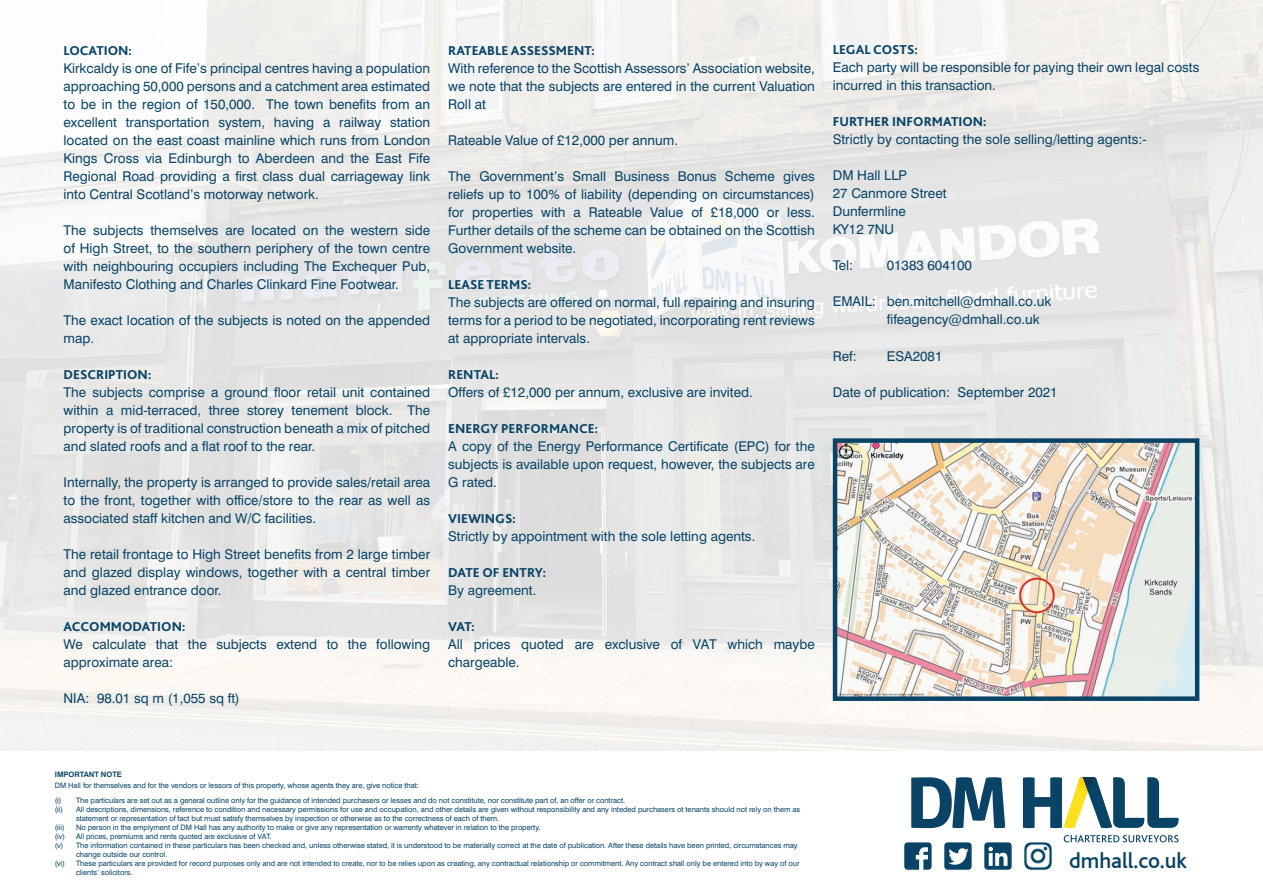
<style>
.page{position:relative;width:1263px;height:893px;background:#fff}
.page>*{position:absolute;margin:0;border:0;box-sizing:border-box;transform-origin:0 0}
.t1{font:500 22.5px "Bliss";color:#094466}
.t2{font:13.5px/18px "Swiss 721 BT";color:#094466;text-align:justify}
.t3{font:800 13.5px "Bliss 2";color:#094466}
.t4{font:7.5px/9px "Swiss 721 BT";letter-spacing:-.005em;color:#094466}
.t5{font:700 7.5px "Swiss 721 BT";letter-spacing:-.005em;color:#094466}
</style>
<div class="page">
<img style="left:0;top:0;width:1263px;height:750px">
<svg style="left:904px;top:842px;width:27px;height:28px"></svg>
<div style="left:944px;top:842px;width:28px;height:28px;background:#094466;border-radius:3px"></div>
<svg style="left:948px;top:848px;width:20px;height:17px"></svg>
<div style="left:984px;top:842px;width:28px;height:28px;background:#094466;border-radius:3px"></div>
<svg style="left:988px;top:847px;width:19px;height:19px"></svg>
<img style="left:1024px;top:842px;width:28px;height:28px">
<svg style="left:911px;top:777px;width:94px;height:51px"></svg>
<svg style="left:1064px;top:835px;width:114px;height:7px"></svg>
<svg style="left:1023px;top:777px;width:155px;height:51px"></svg>
<img style="left:838px;top:443px;width:356px;height:253px">
<div style="left:833px;top:438px;width:366px;height:263px;border:4px solid #094466"></div>
<p class="t3" style="left:64px;top:42px;width:70px">LOCATION:</p>
<p class="t2" style="left:64px;top:59px;width:368px">Kirkcaldy is one of Fife’s principal centres having a population approaching 50,000 persons and a catchment area estimated to be in the region of 150,000. The town benefits from an excellent transportation system, having a railway station located on the east coast mainline which runs from London Kings Cross via Edinburgh to Aberdeen and the East Fife Regional Road providing a first class dual carriageway link into Central Scotland’s motorway network.</p>
<p class="t2" style="left:64px;top:221px;width:368px">The subjects themselves are located on the western side of High Street, to the southern periphery of the town centre with neighbouring occupiers including The Exchequer Pub, Manifesto Clothing and Charles Clinkard Fine Footwear.</p>
<p class="t2" style="left:64px;top:311px;width:368px">The exact location of the subjects is noted on the appended map.</p>
<p class="t3" style="left:64px;top:366px;width:89px">DESCRIPTION:</p>
<p class="t2" style="left:64px;top:383px;width:368px">The subjects comprise a ground floor retail unit contained within a mid-terraced, three storey tenement block. The property is of traditional construction beneath a mix of pitched and slated roofs and a flat roof to the rear.</p>
<p class="t2" style="left:64px;top:473px;width:368px">Internally, the property is arranged to provide sales/retail area to the front, together with office/store to the rear as well as associated staff kitchen and W/C facilities.</p>
<p class="t2" style="left:64px;top:545px;width:368px">The retail frontage to High Street benefits from 2 large timber and glazed display windows, together with a central timber and glazed entrance door.</p>
<p class="t3" style="left:64px;top:618px;width:123px">ACCOMMODATION:</p>
<p class="t2" style="left:64px;top:635px;width:368px">We calculate that the subjects extend to the following approximate area:</p>
<p class="t2" style="left:64px;top:689px;width:178px">NIA: 98.01 sq m (1,055 sq ft)</p>
<p class="t3" style="left:448px;top:42px;width:148px">RATEABLE ASSESSMENT:</p>
<p class="t2" style="left:448px;top:59px;width:368px">With reference to the Scottish Assessors’ Association website, we note that the subjects are entered in the current Valuation Roll at</p>
<p class="t2" style="left:448px;top:131px;width:232px">Rateable Value of £12,000 per annum.</p>
<p class="t2" style="left:448px;top:167px;width:368px">The Government’s Small Business Bonus Scheme gives reliefs up to 100% of liability (depending on circumstances) for properties with a Rateable Value of £18,000 or less.<br>Further details of the scheme can be obtained on the Scottish Government website.</p>
<p class="t3" style="left:448px;top:276px;width:84px">LEASE TERMS:</p>
<p class="t2" style="left:448px;top:293px;width:368px">The subjects are offered on normal, full repairing and insuring terms for a period to be negotiated, incorporating rent reviews at appropriate intervals.</p>
<p class="t3" style="left:448px;top:366px;width:52px">RENTAL:</p>
<p class="t2" style="left:448px;top:383px;width:306px">Offers of £12,000 per annum, exclusive are invited.</p>
<p class="t3" style="left:448px;top:420px;width:151px">ENERGY PERFORMANCE:</p>
<p class="t2" style="left:448px;top:437px;width:368px">A copy of the Energy Performance Certificate (EPC) for the subjects is available upon request, however, the subjects are G rated.</p>
<p class="t3" style="left:448px;top:510px;width:69px">VIEWINGS:</p>
<p class="t2" style="left:448px;top:527px;width:309px">Strictly by appointment with the sole letting agents.</p>
<p class="t3" style="left:448px;top:564px;width:99px">DATE OF ENTRY:</p>
<p class="t2" style="left:448px;top:581px;width:90px">By agreement.</p>
<p class="t3" style="left:448px;top:618px;width:28px">VAT:</p>
<p class="t2" style="left:448px;top:635px;width:368px">All prices quoted are exclusive of VAT which maybe chargeable.</p>
<p class="t3" style="left:833px;top:42px;width:86px">LEGAL COSTS:</p>
<p class="t2" style="left:833px;top:59px;width:368px">Each party will be responsible for paying their own legal costs incurred in this transaction.</p>
<p class="t3" style="left:833px;top:114px;width:155px">FURTHER INFORMATION:</p>
<p class="t2" style="left:833px;top:131px;width:315px">Strictly by contacting the sole selling/letting agents:-</p>
<p class="t2" style="left:833px;top:167px;width:115px;text-align:left">DM Hall LLP<br>27 Canmore Street<br>Dunfermline<br>KY12 7NU</p>
<p class="t2" style="left:833px;top:257px;width:22px">Tel:</p>
<p class="t2" style="left:887px;top:257px;width:87px">01383 604100</p>
<p class="t2" style="left:887px;top:293px;width:166px;text-indent:-54px">EMAIL: ben.mitchell@dmhall.co.uk fifeagency@dmhall.co.uk</p>
<p class="t2" style="left:833px;top:347px;width:25px">Ref:</p>
<p class="t2" style="left:887px;top:347px;width:57px">ESA2081</p>
<p class="t2" style="left:833px;top:383px;width:226px">Date of publication: September 2021</p>
<p class="t5" style="left:55px;top:770px;width:68px">IMPORTANT NOTE</p>
<p class="t4" style="left:55px;top:778px;width:572px;line-height:15px">DM Hall for themselves and for the vendors or lessors of this property, whose agents they are, give notice that:<br>(i) The particulars are set out as a general outline only for the guidance of intended purchasers or lesses and do not constitute, nor constitute part of, an offer or contract.</p>
<p class="t4" style="left:55px;top:805px;width:10px">(ii)</p>
<p class="t4" style="left:76px;top:805px;width:726px">All descriptions, dimensions, reference to condition and necessary permissions for use and occupation, and other details are given without responsibility and any inteded purchasers ot tenants should not rely on them as statement or representation of fact but must satisfy themselves by inspection or otherwise as to the correctness of each of them.</p>
<p class="t4" style="left:55px;top:823px;width:11px">(iii)</p>
<p class="t4" style="left:76px;top:823px;width:466px">No person in the emplyment of DM Hall has any authority to make or give any representation or warrenty whatever in relation to the property.</p>
<p class="t4" style="left:55px;top:832px;width:218px">(iv) All prices, premiums and rents quoted are exclusive of VAT.</p>
<p class="t4" style="left:55px;top:841px;width:744px">(v) The information contained in these particulars has been checked and, unless otherwise stated, it is understood to be materially correct at the date of publication. After these details have been printed, circumstances may</p>
<p class="t4" style="left:76px;top:850px;width:93px">change outside our control.</p>
<p class="t4" style="left:55px;top:859px;width:12px">(vi)</p>
<p class="t4" style="left:76px;top:859px;width:725px">These particulars are provided for record purposes only and are not intended to create, nor to be relies upon as creating, any contractual relationship or commitment. Any contract shall only be entered into by way of our clients’ solicitors.</p>
<h1 class="t1" style="left:1069px;top:849px;width:119px">dmhall.co.uk</h1>
</div>
